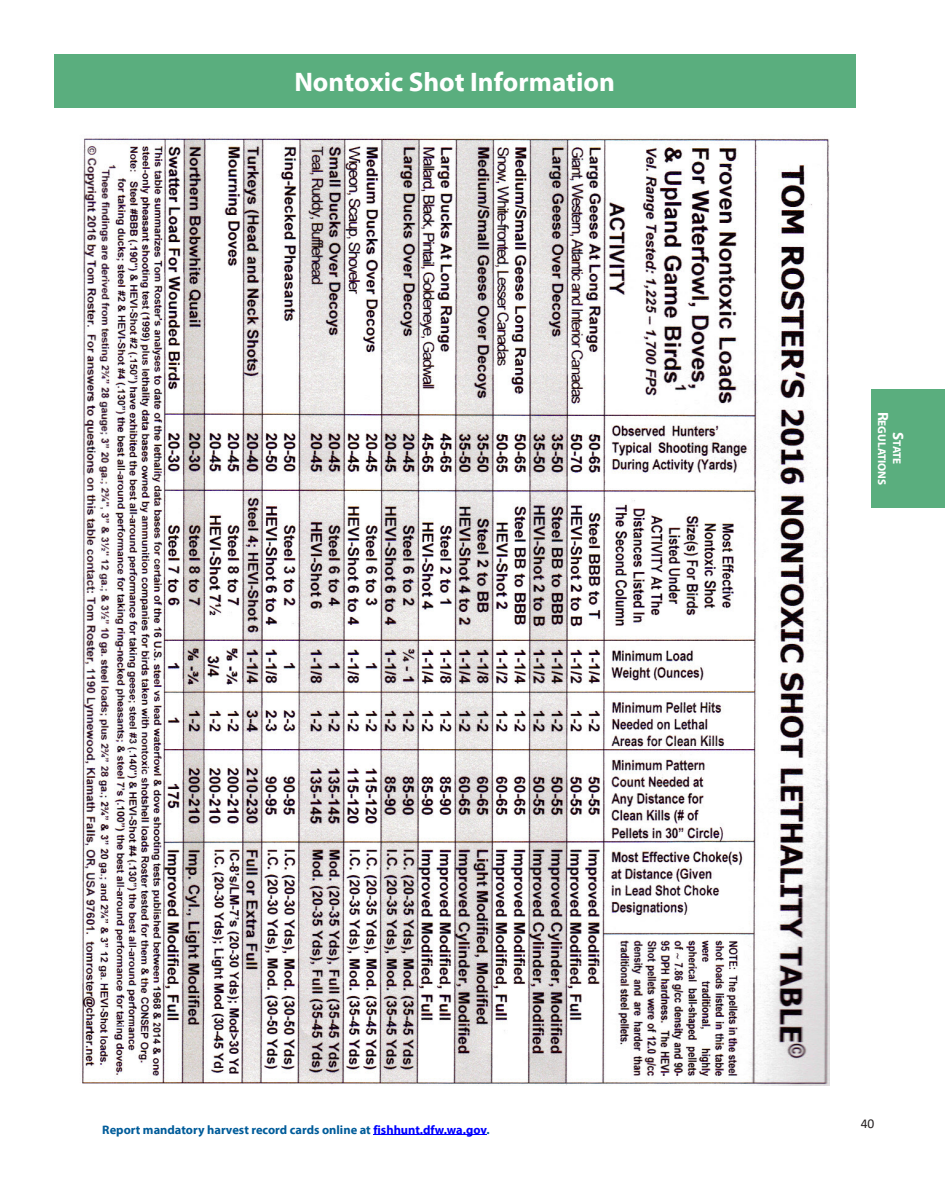
<style>
.page{position:relative;width:945px;height:1188px;background:#fff}
.page>*{position:absolute;margin:0;border:0;box-sizing:border-box;transform-origin:0 0}
.t1{font:700 27px "Myriad Pro";color:#fff}
.t2{font:13.5px "Calibri";color:#231f20}
.t3{font:700 12.45px "Myriad Pro";color:#005c9a}
.t4{font:700 11.25px/15px "Myriad Pro";color:#fff;text-align:center}
.s1{font-size:15px}
.s2{color:#00f}
</style>
<div class="page">
<hr style="left:373px;top:1134px;width:113px;height:1px;background:#00f">
<div style="left:871px;top:389px;width:74px;height:119px;background:#5aae7e"></div>
<div style="left:54px;top:54px;width:801px;height:54px;background:#5aae7e"></div>
<img style="left:80px;top:138px;width:749px;height:948px">
<h1 class="t1" style="left:294px;top:64px;width:322px">Nontoxic Shot Information</h1>
<p class="t4" style="left:905px;top:412px;width:75px;rotate:90deg"><span class="s1">S</span>TATE<br><span class="s1">R</span>EGULATIONS</p>
<p class="t3" style="left:102px;top:1121px;width:389px">Report mandatory harvest record cards online at <span class="s2">fishhunt.dfw.wa.gov</span>.</p>
<p class="t2" style="left:861px;top:1114px;width:15px">40</p>
</div>
